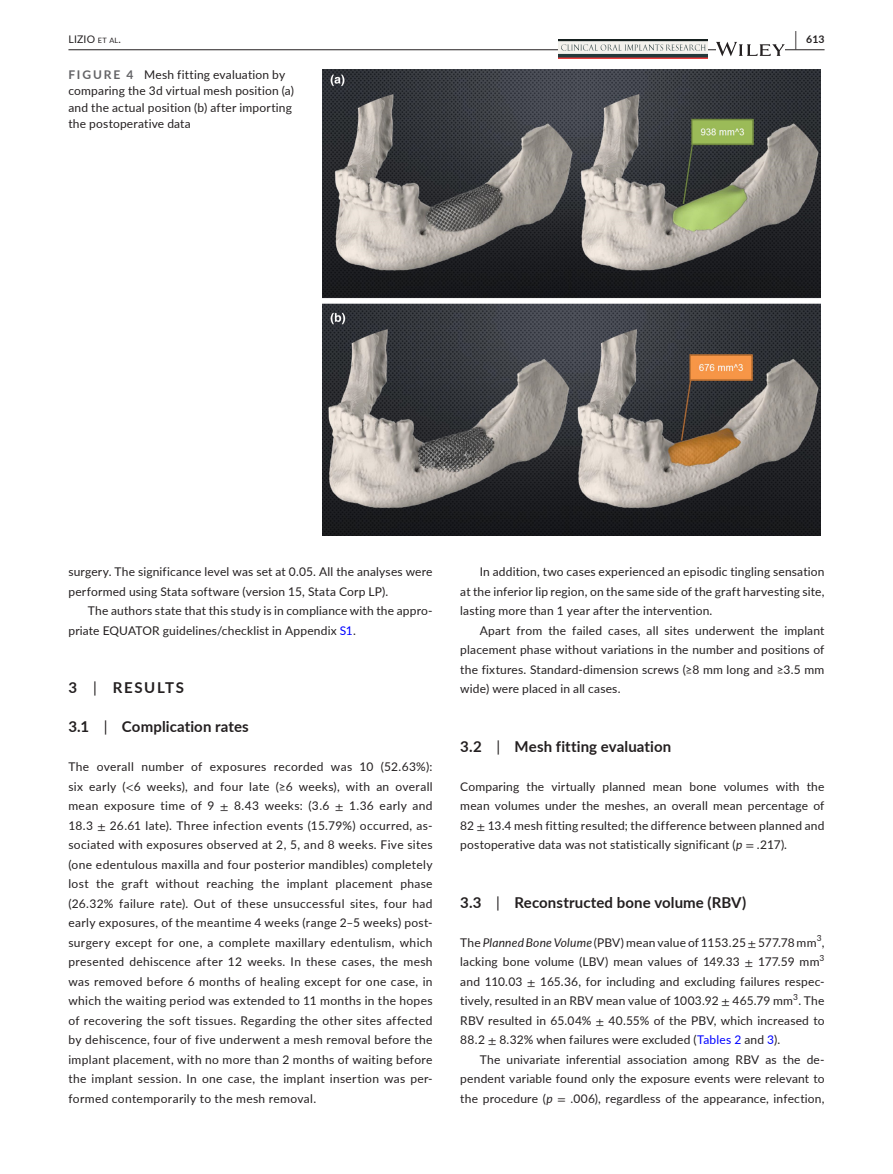
<style>
.page{position:relative;width:893px;height:1174px;background:#fff}
.page>*{position:absolute;margin:0;border:0;box-sizing:border-box;transform-origin:0 0}
.t1{font:700 15px "Lato";letter-spacing:.01em;color:#231f20}
.t2{font:700 15px "Lato";letter-spacing:.105em;color:#231f20}
.t3{font:12px/19.5px "Lato";letter-spacing:.015em;color:#231f20;text-align:justify}
.t4{font:10.5px "Lato";letter-spacing:.015em;color:#231f20}
.t5{font:700 10.5px "Lato";color:#231f20}
.t6{font:8.4px "Lato";color:#231f20}
.s1{font-size:7.35px}
.s2{font-size:19.5px}
.s3{font-weight:700;color:#636366}
.s4{color:#00f}
.s5{font-weight:400}
.s6{font-family:"STIX"}
.s7{font-style:italic}
</style>
<div class="page">
<hr style="left:68px;top:49px;width:756px;height:1px;background:#231f20">
<img style="left:559px;top:39px;width:149px;height:20px">
<svg style="left:716px;top:42px;width:69px;height:14px"></svg>
<img style="left:323px;top:69px;width:497px;height:466px">
<p class="t4" style="left:68px;top:31px;width:54px">LIZIO <span class="s1">et al</span>.</p>
<p class="t5" style="left:795px;top:31px;width:31px"><span class="s2">|</span> 613</p>
<p class="t3" style="left:68px;top:66px;width:227px;line-height:16.5px;text-align:left"><span class="s3">FIGURE 4</span> Mesh fitting evaluation by comparing the 3d virtual mesh position (a) and the actual position (b) after importing the postoperative data</p>
<p class="t3" style="left:68px;top:561px;width:366px">surgery. The significance level was set at 0.05. All the analyses were performed using Stata software (version 15, Stata Corp LP).</p>
<p class="t3" style="left:68px;top:600px;width:366px;text-indent:20px">The authors state that this study is in compliance with the appro&shy;priate EQUATOR guidelines/checklist in Appendix <span class="s4">S1</span>.</p>
<p class="t2" style="left:68px;top:677px;width:117px">3 <span class="s5">|</span> RESULTS</p>
<p class="t1" style="left:68px;top:716px;width:182px">3.1 <span class="s5">|</span> Complication rates</p>
<p class="t3" style="left:68px;top:756px;width:366px">The overall number of exposures recorded was 10 (52.63%): six early (<span class="s6">&lt;</span>6 weeks), and four late (≥6 weeks), with an overall mean exposure time of 9 <span class="s6">±</span> 8.43 weeks: (3.6 <span class="s6">±</span> 1.36 early and 18.3 <span class="s6">±</span> 26.61 late). Three infection events (15.79%) occurred, as&shy;sociated with exposures observed at 2, 5, and 8 weeks. Five sites (one edentulous maxilla and four posterior mandibles) completely lost the graft without reaching the implant placement phase (26.32% failure rate). Out of these unsuccessful sites, four had early exposures, of the meantime 4 weeks (range 2–5 weeks) post&shy;surgery except for one, a complete maxillary edentulism, which presented dehiscence after 12 weeks. In these cases, the mesh was removed before 6 months of healing except for one case, in which the waiting period was extended to 11 months in the hopes of recovering the soft tissues. Regarding the other sites affected by dehiscence, four of five underwent a mesh removal before the implant placement, with no more than 2 months of waiting before the implant session. In one case, the implant insertion was per&shy;formed contemporarily to the mesh removal.</p>
<p class="t3" style="left:460px;top:561px;width:366px;text-indent:20px">In addition, two cases experienced an episodic tingling sensation at the inferior lip region, on the same side of the graft harvesting site, lasting more than 1 year after the intervention.</p>
<p class="t3" style="left:460px;top:620px;width:366px;text-indent:20px">Apart from the failed cases, all sites underwent the implant placement phase without variations in the number and positions of the fixtures. Standard-dimension screws (≥8 mm long and ≥3.5 mm wide) were placed in all cases.</p>
<p class="t1" style="left:460px;top:735px;width:212px">3.2 <span class="s5">|</span> Mesh fitting evaluation</p>
<p class="t3" style="left:460px;top:776px;width:366px">Comparing the virtually planned mean bone volumes with the mean volumes under the meshes, an overall mean percentage of 82 <span class="s6">±</span> 13.4 mesh fitting resulted; the difference between planned and postoperative data was not statistically significant (<span class="s7">p</span> <span class="s6">=</span> .217).</p>
<p class="t1" style="left:460px;top:891px;width:287px">3.3 <span class="s5">|</span> Reconstructed bone volume (RBV)</p>
<p class="t3" style="left:460px;top:932px;width:366px">The <span class="s7">Planned Bone Volume</span> (PBV) mean value of 1153.25<span class="s6">±</span>577.78 mm ,</p>
<p class="t6" style="left:817px;top:932px;width:6px">3</p>
<p class="t3" style="left:460px;top:951px;width:361px">lacking bone volume (LBV) mean values of 149.33 <span class="s6">±</span> 177.59 mm</p>
<p class="t6" style="left:820px;top:952px;width:6px">3</p>
<p class="t3" style="left:460px;top:971px;width:366px">and 110.03 <span class="s6">±</span> 165.36, for including and excluding failures respec&shy;tively, resulted in an RBV mean value of 1003.92 <span class="s6">±</span> 465.79 mm<sup>3</sup>. The RBV resulted in 65.04% <span class="s6">±</span> 40.55% of the PBV, which increased to 88.2 <span class="s6">±</span> 8.32% when failures were excluded (<span class="s4">Tables 2</span> and <span class="s4">3</span>).</p>
<p class="t3" style="left:460px;top:1049px;width:366px;text-indent:20px">The univariate inferential association among RBV as the de&shy;pendent variable found only the exposure events were relevant to the procedure (<span class="s7">p</span> <span class="s6">=</span> .006), regardless of the appearance, infection,</p>
</div>
